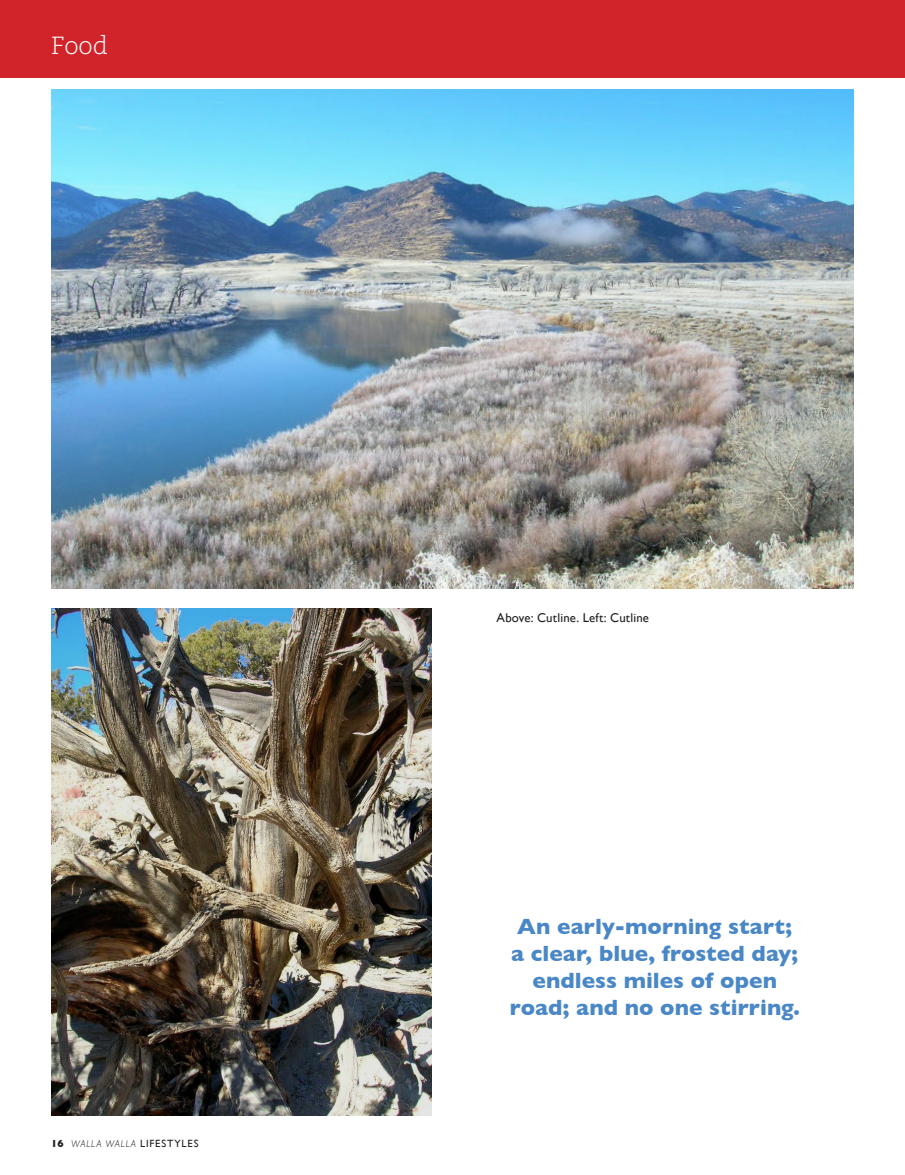
<style>
.page{position:relative;width:905px;height:1175px;background:#fff}
.page>*{position:absolute;margin:0;border:0;box-sizing:border-box;transform-origin:0 0}
.t1{font:300 24.75px "PMN Caecilia LTCE";color:#fff}
.Cutline{font:700 22.5px/27px "Gill Sans";letter-spacing:.005em;color:#4987c6;text-align:center}
.Cutline-2{font:12.75px "Gill Sans";letter-spacing:.015em;color:#231f20}
.t2{font:italic 300 9.75px "Gill Sans";letter-spacing:.085em;color:#231f20}
.s1{font-weight:700;font-style:normal;font-size:10.5px}
.s2{font-weight:400;font-style:normal;font-size:10.5px}
</style>
<div class="page">
<div style="left:0;top:0;width:904px;height:77px;background:#d1232a"></div>
<img style="left:51px;top:89px;width:803px;height:499px">
<img style="left:51px;top:609px;width:380px;height:506px">
<p class="t1" style="left:51px;top:32px;width:58px">Food</p>
<p class="t2" style="left:51px;top:1138px;width:149px"><span class="s1">16</span> WALLA WALLA <span class="s2">LIFESTYLES</span></p>
<p class="Cutline-2" style="left:496px;top:610px;width:154px">Above: Cutline. Left: Cutline</p>
<p class="Cutline" style="left:510px;top:912px;width:291px">An early-morning start; a clear, blue, frosted day; endless miles of open road; and no one stirring.</p>
</div>
